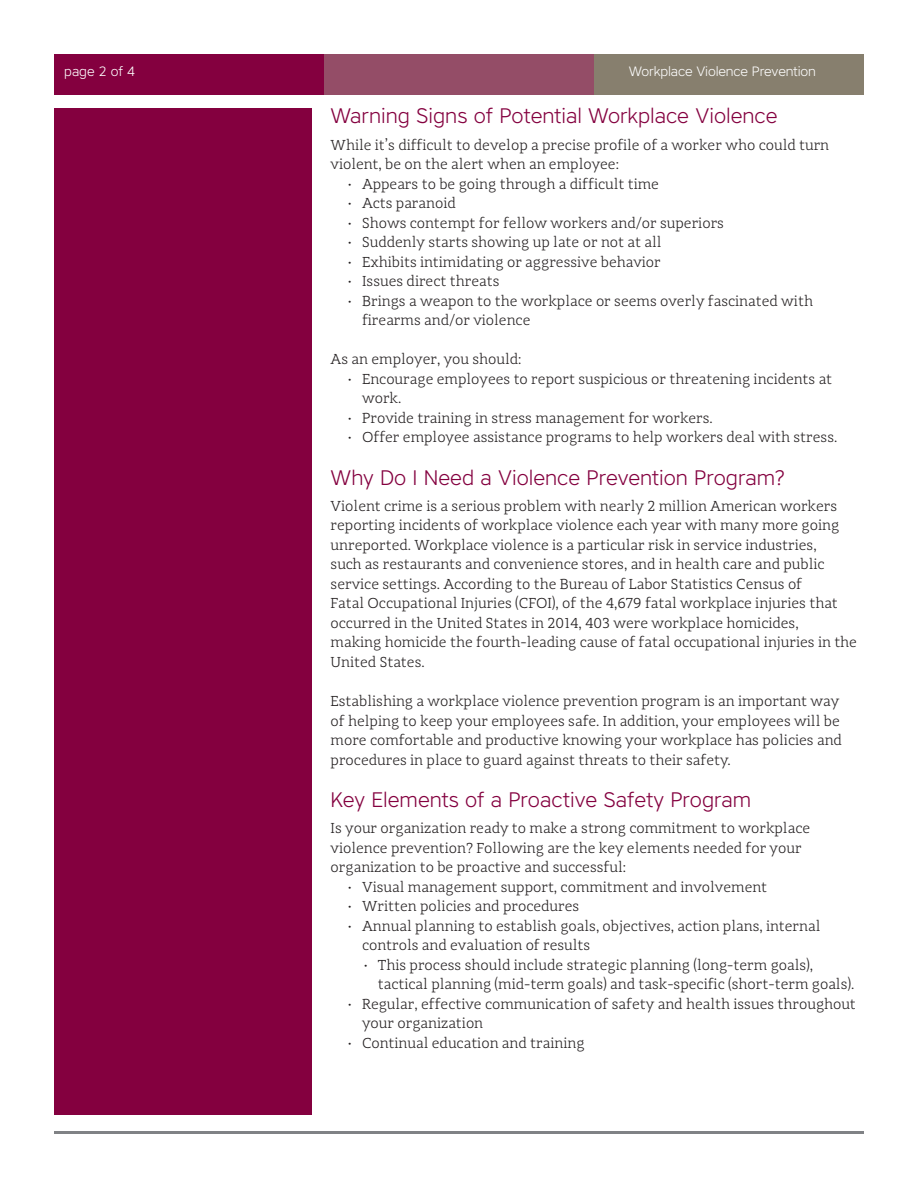
<style>
.page{position:relative;width:918px;height:1188px;background:#fff}
.page>*{position:absolute;margin:0;border:0;box-sizing:border-box;transform-origin:0 0}
.h4__Paragraph_headi{font:300 21px "Core Sans A";color:#84003f}
.p__paragraphs{font:300 15px/19.5px "Adagio Slab";color:#231f20}
.Page_Count_Heading{font:300 13.5px "Core Sans A";letter-spacing:-.01em;color:#fff}
</style>
<div class="page">
<div style="left:54px;top:54px;width:270px;height:40px;background:#84003f"></div>
<div style="left:324px;top:54px;width:270px;height:40px;background:#944d67"></div>
<div style="left:594px;top:54px;width:270px;height:40px;background:#877f6e"></div>
<hr style="left:54px;top:1131px;width:810px;height:3px;background:#808285">
<div style="left:54px;top:108px;width:258px;height:1006px;background:#84003f"></div>
<p class="Page_Count_Heading" style="left:64px;top:62px;width:72px">page 2 of 4</p>
<p class="Page_Count_Heading" style="left:629px;top:63px;width:189px">Workplace Violence Prevention</p>
<p class="h4__Paragraph_headi" style="left:331px;top:102px;width:448px">Warning Signs of Potential Workplace Violence</p>
<p class="p__paragraphs" style="left:331px;top:135px;width:500px">While it’s difficult to develop a precise profile of a worker who could turn violent, be on the alert when an employee:</p>
<p class="p__paragraphs" style="left:349px;top:174px;width:312px">• Appears to be going through a difficult time</p>
<p class="p__paragraphs" style="left:349px;top:193px;width:109px">• Acts paranoid</p>
<p class="p__paragraphs" style="left:349px;top:213px;width:377px">• Shows contempt for fellow workers and/or superiors</p>
<p class="p__paragraphs" style="left:349px;top:232px;width:315px">• Suddenly starts showing up late or not at all</p>
<p class="p__paragraphs" style="left:349px;top:252px;width:314px">• Exhibits intimidating or aggressive behavior</p>
<p class="p__paragraphs" style="left:349px;top:271px;width:152px">• Issues direct threats</p>
<p class="p__paragraphs" style="left:362px;top:291px;width:452px;text-indent:-14px">• Brings a weapon to the workplace or seems overly fascinated with firearms and/or violence</p>
<p class="p__paragraphs" style="left:331px;top:350px;width:192px">As an employer, you should:</p>
<p class="p__paragraphs" style="left:362px;top:369px;width:472px;text-indent:-14px">• Encourage employees to report suspicious or threatening incidents at work.</p>
<p class="p__paragraphs" style="left:349px;top:408px;width:366px">• Provide training in stress management for workers.</p>
<p class="p__paragraphs" style="left:349px;top:428px;width:490px">• Offer employee assistance programs to help workers deal with stress.</p>
<p class="h4__Paragraph_headi" style="left:331px;top:464px;width:456px">Why Do I Need a Violence Prevention Program?</p>
<p class="p__paragraphs" style="left:331px;top:496px;width:510px">Violent crime is a serious problem with nearly 2 million American workers reporting incidents of workplace violence each year with many more going unreported. Workplace violence is a particular risk in service industries, such as restaurants and convenience stores, and in health care and public service settings. According to the Bureau of Labor Statistics Census of Fatal Occupational Injuries (CFOI), of the 4,679 fatal workplace injuries that occurred in the United States in 2014, 403 were workplace homicides,</p>
<p class="p__paragraphs" style="left:331px;top:633px;width:528px">making homicide the fourth-leading cause of fatal occupational injuries in the<br>United States.</p>
<p class="p__paragraphs" style="left:331px;top:692px;width:513px">Establishing a workplace violence prevention program is an important way of helping to keep your employees safe. In addition, your employees will be more comfortable and productive knowing your workplace has policies and procedures in place to guard against threats to their safety.</p>
<p class="h4__Paragraph_headi" style="left:331px;top:786px;width:422px">Key Elements of a Proactive Safety Program</p>
<p class="p__paragraphs" style="left:331px;top:819px;width:481px">Is your organization ready to make a strong commitment to workplace violence prevention? Following are the key elements needed for your organization to be proactive and successful:</p>
<p class="p__paragraphs" style="left:349px;top:877px;width:420px">• Visual management support, commitment and involvement</p>
<p class="p__paragraphs" style="left:349px;top:897px;width:232px">• Written policies and procedures</p>
<p class="p__paragraphs" style="left:362px;top:916px;width:460px;text-indent:-14px">• Annual planning to establish goals, objectives, action plans, internal controls and evaluation of results</p>
<p class="p__paragraphs" style="left:378px;top:955px;width:478px;text-indent:-14px">• This process should include strategic planning (long-term goals), tactical planning (mid-term goals) and task-specific (short-term goals).</p>
<p class="p__paragraphs" style="left:362px;top:994px;width:495px;text-indent:-14px">• Regular, effective communication of safety and health issues throughout your organization</p>
<p class="p__paragraphs" style="left:349px;top:1033px;width:238px">• Continual education and training</p>
</div>
